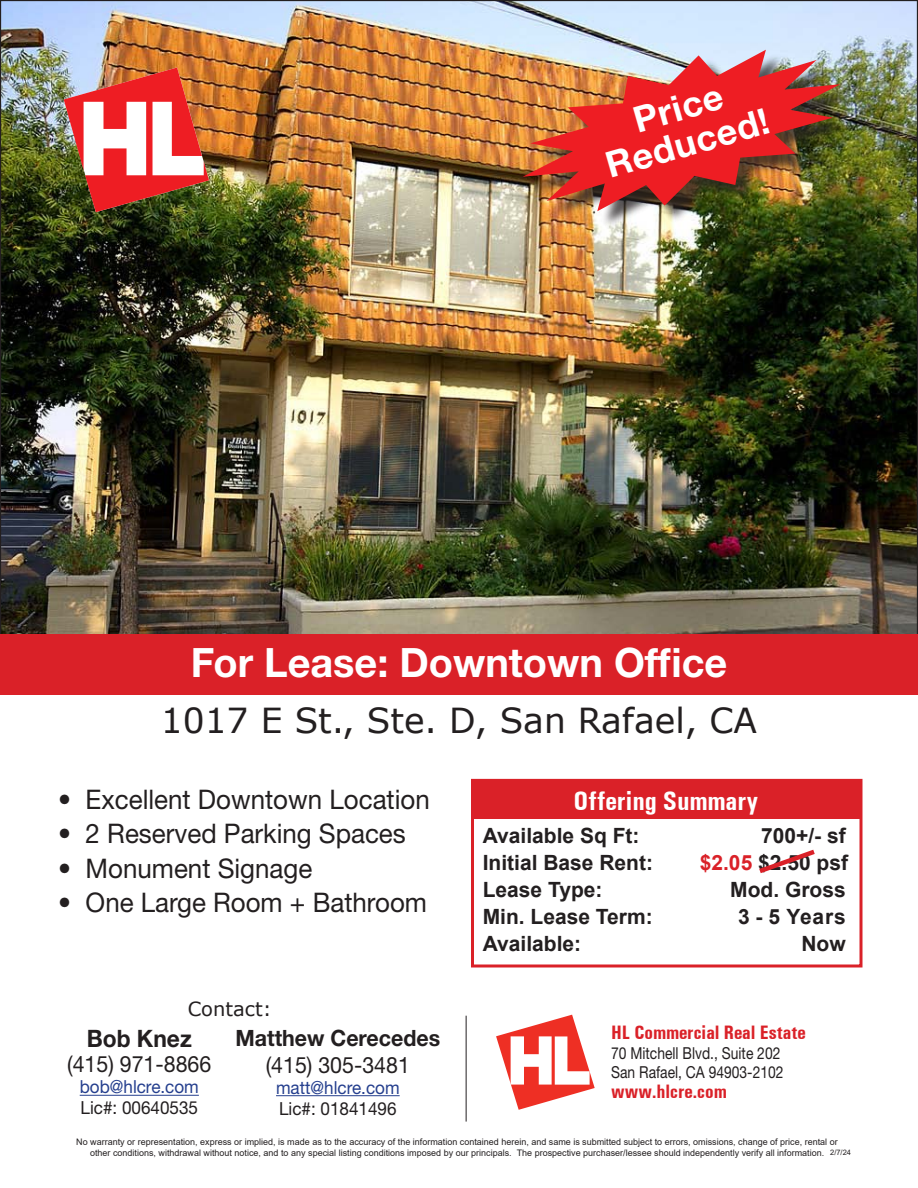
<style>
.page{position:relative;width:918px;height:1188px;background:#fff}
.page>*{position:absolute;margin:0;border:0;box-sizing:border-box;transform-origin:0 0}
.t1{font:700 40.5px "Helvetica Neue LT Std";color:#fff}
.t2{font:700 36px "Helvetica Neue LT Std";color:#fff}
.t3{font:34.5px "Verdana";color:#231f20}
.t4{font:27px "Helvetica Neue LT Std";color:#231f20;scale:.96 1}
.t5{font:700 condensed 27px "Univers";color:#fff}
.t6{font:700 24px "Helvetica Neue LT Std";color:#231f20;scale:.95 1}
.t7{font:700 22.5px/27px "Helvetica Neue LT Std";color:#231f20;text-align:center;scale:.95 1}
.t8{font:22.5px "Helvetica Neue LT Std";color:#231f20;scale:.95 1}
.t9{font:700 21px "Arial";color:#231f20}
.t10{font:700 condensed 19.5px "Univers";color:#da2128}
.t11{font:19.5px "Verdana";color:#231f20}
.t12{font:18px "Helvetica Neue LT Std";color:#253f8e;scale:.95 1}
.t13{font:18px "Helvetica Neue LT Std";color:#231f20;scale:.95 1}
.t14{font:16.5px/19.5px "Helvetica Neue LT Std";color:#231f20;scale:.84 1}
.t15{font:9px/10.8px "Arial";color:#231f20;text-align:center}
.t16{font:7.5px "Arial";color:#231f20}
.s1{font-weight:400}
.s2{color:#da2128}
</style>
<div class="page">
<hr style="left:466px;top:1016px;width:1px;height:106px;background:#231f20">
<svg style="left:496px;top:1015px;width:99px;height:95px"></svg>
<hr style="left:80px;top:1095px;width:119px;height:1px;background:#253f8e">
<hr style="left:276px;top:1095px;width:124px;height:1px;background:#253f8e">
<img style="left:2px;top:2px;width:914px;height:632px">
<div style="left:0;top:634px;width:918px;height:61px;background:#da2128"></div>
<div style="left:471px;top:779px;width:391px;height:189px;background:#fff;border:3px solid #da2128"></div>
<div style="left:471px;top:779px;width:390px;height:40px;background:#da2128"></div>
<img style="left:64px;top:68px;width:145px;height:144px">
<div style="left:527px;top:53px;width:330px;height:176px;background:#231f20;opacity:.75"></div>
<img style="left:523px;top:50px;width:317px;height:161px">
<svg style="left:759px;top:849px;width:56px;height:24px"></svg>
<p class="t2" style="left:628px;top:99px;width:93px;rotate:-16deg">Price</p>
<p class="t2" style="left:600px;top:144px;width:170px;rotate:-16deg">Reduced!</p>
<p class="t1" style="left:191px;top:637px;width:538px">For Lease: Downtown Office</p>
<p class="t3" style="left:161px;top:697px;width:598px">1017 E St., Ste. D, San Rafael, CA</p>
<p class="t4" style="left:58px;top:783px;width:388px">• Excellent Downtown Location</p>
<p class="t4" style="left:58px;top:818px;width:364px">• 2 Reserved Parking Spaces</p>
<p class="t4" style="left:58px;top:852px;width:266px">• Monument Signage</p>
<p class="t4" style="left:58px;top:887px;width:386px">• One Large Room + Bathroom</p>
<p class="t11" style="left:188px;top:995px;width:85px">Contact:</p>
<p class="t6" style="left:87px;top:1024px;width:112px">Bob Knez</p>
<p class="t8" style="left:67px;top:1051px;width:153px">(415) 971-8866</p>
<p class="t12" style="left:80px;top:1076px;width:127px">bob@hlcre.com</p>
<p class="t13" style="left:81px;top:1097px;width:125px">Lic#: 00640535</p>
<p class="t7" style="left:236px;top:1024px;width:217px">Matthew Cerecedes <span class="s1">(415) 305-3481</span></p>
<p class="t12" style="left:276px;top:1077px;width:132px">matt@hlcre.com</p>
<p class="t13" style="left:279px;top:1098px;width:125px">Lic#: 01841496</p>
<p class="t5" style="left:574px;top:785px;width:186px">Offering Summary</p>
<p class="t9" style="left:483px;top:821px;width:158px">Available Sq Ft:</p>
<p class="t9" style="left:761px;top:821px;width:86px">700+/- sf</p>
<p class="t9" style="left:483px;top:848px;width:172px">Initial Base Rent:</p>
<p class="t9" style="left:700px;top:848px;width:150px"><span class="s2">$2.05</span> $2.50 psf</p>
<p class="t9" style="left:483px;top:875px;width:121px">Lease Type:</p>
<p class="t9" style="left:730px;top:875px;width:117px">Mod. Gross</p>
<p class="t9" style="left:483px;top:902px;width:171px">Min. Lease Term:</p>
<p class="t9" style="left:738px;top:902px;width:109px">3 - 5 Years</p>
<p class="t9" style="left:483px;top:929px;width:100px">Available:</p>
<p class="t9" style="left:801px;top:929px;width:46px">Now</p>
<p class="t10" style="left:611px;top:1021px;width:196px">HL Commercial Real Estate</p>
<p class="t14" style="left:611px;top:1043px;width:207px">70 Mitchell Blvd., Suite 202<br>San Rafael, CA 94903-2102</p>
<p class="t10" style="left:611px;top:1080px;width:117px">www.hlcre.com</p>
<p class="t15" style="left:76px;top:1136px;width:763px">No warranty or representation, express or implied, is made as to the accuracy of the information contained herein, and same is submitted subject to errors, omissions, change of price, rental or other conditions, withdrawal without notice, and to any special listing conditions imposed by our principals. The prospective purchaser/lessee should independently verify all information.</p>
<p class="t16" style="left:830px;top:1147px;width:22px">2/7/24</p>
</div>
